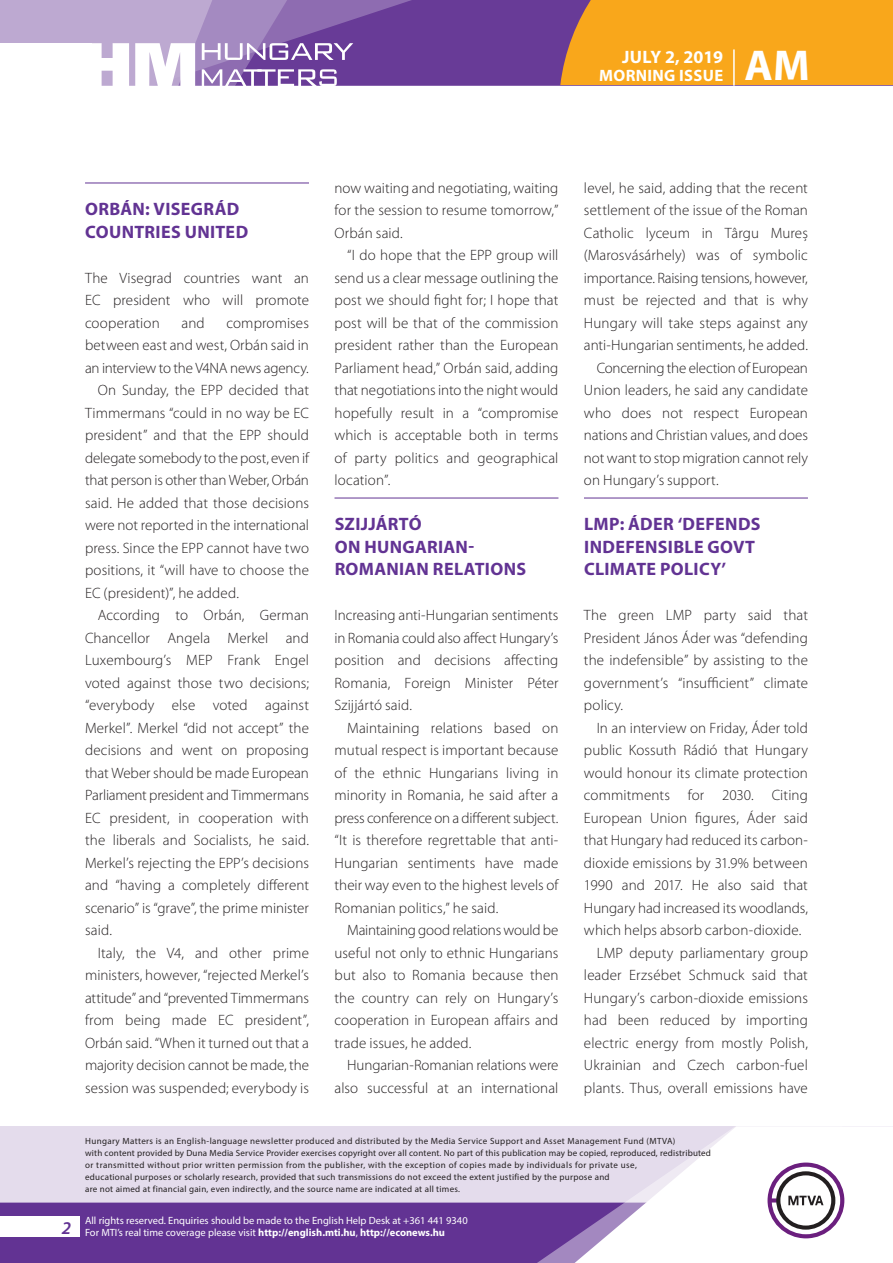
<style>
.page{position:relative;width:893px;height:1263px;background:#fff}
.page>*{position:absolute;margin:0;border:0;box-sizing:border-box;transform-origin:0 0}
.t1{font:700 43.35px "Myriad Pro";color:#fff}
._01_cimsor{font:700 18px/22.5px "Myriad Pro";letter-spacing:.02em;color:#623393}
.t2{font:700 18px "Myriad Pro";color:#fff}
.t3{font:italic 600 18px "Myriad Pro";color:#623393}
.t4{font:700 16.5px "Myriad Pro";letter-spacing:.02em;color:#fff}
._03_kenyer_szöveg-2{font:300 15px/22.5px "Myriad Pro";letter-spacing:.005em;color:#231f20;text-align:justify}
._03_kenyer_szöveg-1{font:300 15px/22.5px "Myriad Pro";letter-spacing:.005em;color:#231f20;text-align:justify}
.t5{font:10.5px/12px "Myriad Pro";color:#fff}
.t6{font:9px/12px "Myriad Pro";letter-spacing:.03em;color:#231f20}
.s1{font-weight:700}
</style>
<div class="page">
<div style="left:0;top:1126px;width:893px;height:137px;background:#e4dcec"></div>
<div style="left:0;top:1202px;width:506px;height:61px;background:#623393"></div>
<svg style="left:506px;top:1202px;width:69px;height:61px;background:#6b3e99"></svg>
<svg style="left:575px;top:1126px;width:318px;height:137px"></svg>
<div style="left:0;top:1216px;width:79px;height:20px;background:#fff"></div>
<div style="left:0;top:0;width:893px;height:85px;background:#683b97"></div>
<div style="left:560px;top:0;width:333px;height:85px;background:#f9a71b"></div>
<hr style="left:733px;top:49px;width:2px;height:37px;background:#fff">
<svg style="left:0;top:0;width:479px;height:86px"></svg>
<hr style="left:85px;top:183px;width:224px;height:1px;background:#623393">
<hr style="left:334px;top:498px;width:224px;height:1px;background:#623393">
<hr style="left:584px;top:498px;width:224px;height:1px;background:#623393">
<p class="t2" style="left:622px;top:45px;width:103px">JULY 2, 2019</p>
<p class="t4" style="left:599px;top:65px;width:125px">MORNING ISSUE</p>
<h1 class="t1" style="left:745px;top:37px;width:67px">AM</h1>
<p class="_01_cimsor" style="left:85px;top:197px;width:165px">ORBÁN: VISEGRÁD<br>COUNTRIES UNITED</p>
<p class="_03_kenyer_szöveg-1" style="left:85px;top:266px;width:225px">The Visegrad countries want an EC president who will promote cooperation</p>
<p class="_03_kenyer_szöveg-1" style="left:182px;top:311px;width:25px">and</p>
<p class="_03_kenyer_szöveg-1" style="left:85px;top:311px;width:225px;text-indent:142px">compromises between east and west, Orbán said in an interview to the V4NA news agency.</p>
<p class="_03_kenyer_szöveg-2" style="left:85px;top:379px;width:225px;text-indent:13px">On Sunday, the EPP decided that Timmermans “could in no way be EC president” and that the EPP should delegate somebody to the post, even if that person is other than Weber, Orbán said. He added that those decisions were not reported in the international press. Since the EPP cannot have two positions, it “will have to choose the EC (president)”, he added.</p>
<p class="_03_kenyer_szöveg-2" style="left:85px;top:604px;width:225px;text-indent:13px">According to Orbán, German Chancellor Angela Merkel and Luxembourg’s MEP Frank Engel voted against those two decisions; “everybody else voted against Merkel”. Merkel “did not accept” the decisions and went on proposing that Weber should be made European Parliament president and Timmermans EC president, in cooperation with the liberals and Socialists, he said.<br>Merkel’s rejecting the EPP’s decisions and “having a completely different scenario” is “grave”, the prime minister said.</p>
<p class="_03_kenyer_szöveg-2" style="left:85px;top:941px;width:225px;text-indent:13px">Italy, the V4, and other prime ministers, however, “rejected Merkel’s attitude” and “prevented Timmermans from being made EC president”, Orbán said. “When it turned out that a majority decision cannot be made, the session was suspended; everybody is</p>
<p class="_03_kenyer_szöveg-2" style="left:334px;top:176px;width:225px">now waiting and negotiating, waiting for the session to resume tomorrow,” Orbán said.</p>
<p class="_03_kenyer_szöveg-2" style="left:334px;top:244px;width:225px;text-indent:13px">“I do hope that the EPP group will send us a clear message outlining the post we should fight for; I hope that post will be that of the commission president rather than the European Parliament head,” Orbán said, adding that negotiations into the night would hopefully result in a “compromise which is acceptable both in terms of party politics and geographical location”.</p>
<p class="_01_cimsor" style="left:335px;top:512px;width:193px">SZIJJÁRTÓ<br>ON HUNGARIAN-<br>ROMANIAN RELATIONS</p>
<p class="_03_kenyer_szöveg-1" style="left:334px;top:604px;width:225px">Increasing anti-Hungarian sentiments in Romania could also affect Hungary’s position and decisions affecting Romania, Foreign Minister Péter Szijjártó said.</p>
<p class="_03_kenyer_szöveg-2" style="left:334px;top:716px;width:225px;text-indent:13px">Maintaining relations based on mutual respect is important because of the ethnic Hungarians living in minority in Romania, he said after a press conference on a different subject. “It is therefore regrettable that anti-Hungarian sentiments have made their way even to the highest levels of Romanian politics,” he said.</p>
<p class="_03_kenyer_szöveg-2" style="left:334px;top:919px;width:225px;text-indent:13px">Maintaining good relations would be useful not only to ethnic Hungarians but also to Romania because then the country can rely on Hungary’s cooperation in European affairs and trade issues, he added.</p>
<p class="_03_kenyer_szöveg-2" style="left:334px;top:1054px;width:225px;text-align:right">Hungarian-Romanian relations were also successful at an international</p>
<p class="_03_kenyer_szöveg-2" style="left:584px;top:176px;width:225px">level, he said, adding that the recent settlement of the issue of the Roman Catholic lyceum in Târgu Mureș (Marosvásárhely) was of symbolic importance. Raising tensions, however, must be rejected and that is why Hungary will take steps against any anti-Hungarian sentiments, he added.</p>
<p class="_03_kenyer_szöveg-2" style="left:584px;top:356px;width:225px;text-indent:13px">Concerning the election of European Union leaders, he said any candidate who does not respect European nations and Christian values, and does not want to stop migration cannot rely on Hungary’s support.</p>
<p class="_01_cimsor" style="left:584px;top:512px;width:178px">LMP: ÁDER ‘DEFENDS<br>INDEFENSIBLE GOVT<br>CLIMATE POLICY’</p>
<p class="_03_kenyer_szöveg-1" style="left:584px;top:604px;width:225px">The green LMP party said that President János Áder was “defending the indefensible” by assisting to the government’s “insufficient” climate policy.</p>
<p class="_03_kenyer_szöveg-2" style="left:584px;top:716px;width:225px;text-indent:13px">In an interview on Friday, Áder told public Kossuth Rádió that Hungary would honour its climate protection commitments for 2030. Citing European Union figures, Áder said that Hungary had reduced its carbon&shy;dioxide emissions by 31.9% between 1990 and 2017. He also said that Hungary had increased its woodlands, which helps absorb carbon-dioxide.</p>
<p class="_03_kenyer_szöveg-2" style="left:584px;top:941px;width:225px;text-indent:13px">LMP deputy parliamentary group leader Erzsébet Schmuck said that Hungary’s carbon-dioxide emissions had been reduced by importing electric energy from mostly Polish, Ukrainian and Czech carbon-fuel plants. Thus, overall emissions have</p>
<p class="t3" style="left:62px;top:1217px;width:11px">2</p>
<p class="t6" style="left:85px;top:1134px;width:627px">Hungary Matters is an English-language newsletter produced and distributed by the Media Service Support and Asset Management Fund (MTVA)<br>with content provided by Duna Media Service Provider exercises copyright over all content. No part of this publication may be copied, reproduced, redistributed or transmitted without prior written permission from the publisher, with the exception of copies made by individuals for private use,<br>educational purposes or scholarly research, provided that such transmissions do not exceed the extent justified by the purpose and<br>are not aimed at financial gain, even indirectly, and the source name are indicated at all times.</p>
<p class="t5" style="left:85px;top:1214px;width:384px">All rights reserved. Enquiries should be made to the English Help Desk at +361 441 9340<br>For MTI’s real time coverage please visit <span class="s1">http://english.mti.hu</span>, <span class="s1">http://econews.hu</span></p>
</div>
